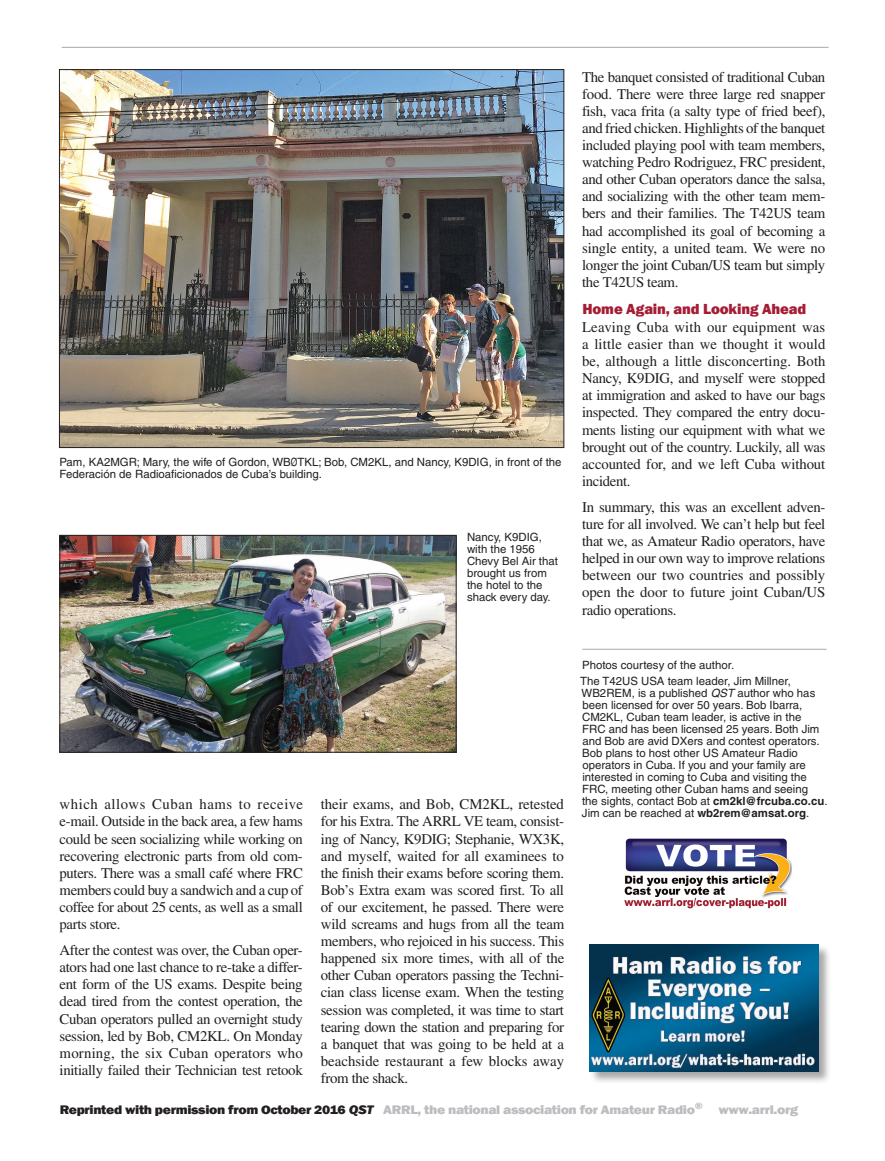
<style>
.page{position:relative;width:885px;height:1161px;background:#fff}
.page>*{position:absolute;margin:0;border:0;box-sizing:border-box;transform-origin:0 0}
.Subhead_1{font:800 15px "Franklin Gothic";letter-spacing:-.01em;color:#a41d35}
.Body_Text{font:14.85px/17.1px "Times";letter-spacing:-.02em;color:#231f20;text-align:justify}
.t1{font:800 12.75px "Franklin Gothic";letter-spacing:-.025em;color:#bcbdc0;scale:1.1 1}
.Author_s_Bio{font:11.4px/12px "Helvetica";color:#231f20}
.s1{font-style:italic}
.s2{font-weight:700}
.s3{color:#231f20}
.s4{font-style:italic;color:#231f20}
</style>
<div class="page">
<hr style="left:62px;top:47px;width:766px;height:1px;background:#a8a9ad">
<img style="left:624px;top:838px;width:166px;height:70px">
<hr style="left:582px;top:649px;width:244px;height:1px;background:#a8a9ad">
<img style="left:61px;top:537px;width:393px;height:214px">
<div style="left:59px;top:535px;width:397px;height:218px;border:1px solid #231f20"></div>
<img style="left:61px;top:71px;width:501px;height:375px">
<div style="left:589px;top:945px;width:241px;height:139px;background:#231f20;opacity:.4"></div>
<img style="left:589px;top:945px;width:229px;height:127px">
<p class="Author_s_Bio" style="left:59px;top:456px;width:503px">Pam, KA2MGR; Mary, the wife of Gordon, WBØTKL; Bob, CM2KL, and Nancy, K9DIG, in front of the<br>Federación de Radioaficionados de Cuba’s building.</p>
<p class="Author_s_Bio" style="left:467px;top:531px;width:92px">Nancy, K9DIG, with the 1956<br>Chevy Bel Air that brought us from the hotel to the shack every day.</p>
<p class="Body_Text" style="left:582px;top:68px;width:245px">The banquet consisted of traditional Cuban food. There were three large red snapper fish, vaca frita (a salty type of fried beef), and fried chicken. Highlights of the banquet included playing pool with team members, watching Pedro Rodriguez, FRC president, and other Cuban operators dance the salsa, and socializing with the other team mem&shy;bers and their families. The T42US team had accomplished its goal of becoming a single entity, a united team. We were no longer the joint Cuban/US team but simply the T42US team.</p>
<p class="Subhead_1" style="left:582px;top:299px;width:225px">Home Again, and Looking Ahead</p>
<p class="Body_Text" style="left:582px;top:318px;width:245px">Leaving Cuba with our equipment was a little easier than we thought it would be, although a little disconcerting. Both Nancy, K9DIG, and myself were stopped at immigration and asked to have our bags inspected. They compared the entry docu&shy;ments listing our equipment with what we brought out of the country. Luckily, all was accounted for, and we left Cuba without incident.</p>
<p class="Body_Text" style="left:582px;top:498px;width:245px">In summary, this was an excellent adven&shy;ture for all involved. We can’t help but feel that we, as Amateur Radio operators, have helped in our own way to improve relations between our two countries and possibly open the door to future joint Cuban/US radio operations.</p>
<p class="Body_Text" style="left:60px;top:796px;width:245px">which allows Cuban hams to receive e-mail. Outside in the back area, a few hams could be seen socializing while working on recovering electronic parts from old com&shy;puters. There was a small café where FRC members could buy a sandwich and a cup of coffee for about 25 cents, as well as a small parts store.</p>
<p class="Body_Text" style="left:60px;top:942px;width:245px">After the contest was over, the Cuban oper&shy;ators had one last chance to re-take a differ&shy;ent form of the US exams. Despite being dead tired from the contest operation, the Cuban operators pulled an overnight study session, led by Bob, CM2KL. On Monday morning, the six Cuban operators who initially failed their Technician test retook</p>
<p class="Body_Text" style="left:321px;top:796px;width:245px">their exams, and Bob, CM2KL, retested for his Extra. The ARRL VE team, consist&shy;ing of Nancy, K9DIG; Stephanie, WX3K, and myself, waited for all examinees to the finish their exams before scoring them.<br>Bob’s Extra exam was scored first. To all of our excitement, he passed. There were wild screams and hugs from all the team members, who rejoiced in his success. This happened six more times, with all of the other Cuban operators passing the Techni&shy;cian class license exam. When the testing session was completed, it was time to start tearing down the station and preparing for a banquet that was going to be held at a beachside restaurant a few blocks away from the shack.</p>
<p class="Author_s_Bio" style="left:582px;top:659px;width:153px">Photos courtesy of the author.</p>
<p class="Author_s_Bio" style="left:580px;top:675px;width:249px">The T42US USA team leader, Jim Millner, WB2REM, is a published <span class="s1">QST</span> author who has been licensed for over 50 years. Bob Ibarra, CM2KL, Cuban team leader, is active in the<br>FRC and has been licensed 25 years. Both Jim and Bob are avid DXers and contest operators.<br>Bob plans to host other US Amateur Radio operators in Cuba. If you and your family are interested in coming to Cuba and visiting the FRC, meeting other Cuban hams and seeing<br>the sights, contact Bob at <span class="s2">cm2kl@frcuba.co.cu</span>.<br>Jim can be reached at <span class="s2">wb2rem@amsat.org</span>.</p>
<p class="t1" style="left:60px;top:1101px;width:672px"><span class="s3">Reprinted with permission from October 2016</span> <span class="s4">QST</span> ARRL, the national association for Amateur Radio<sup>®</sup> www.arrl.org</p>
</div>
